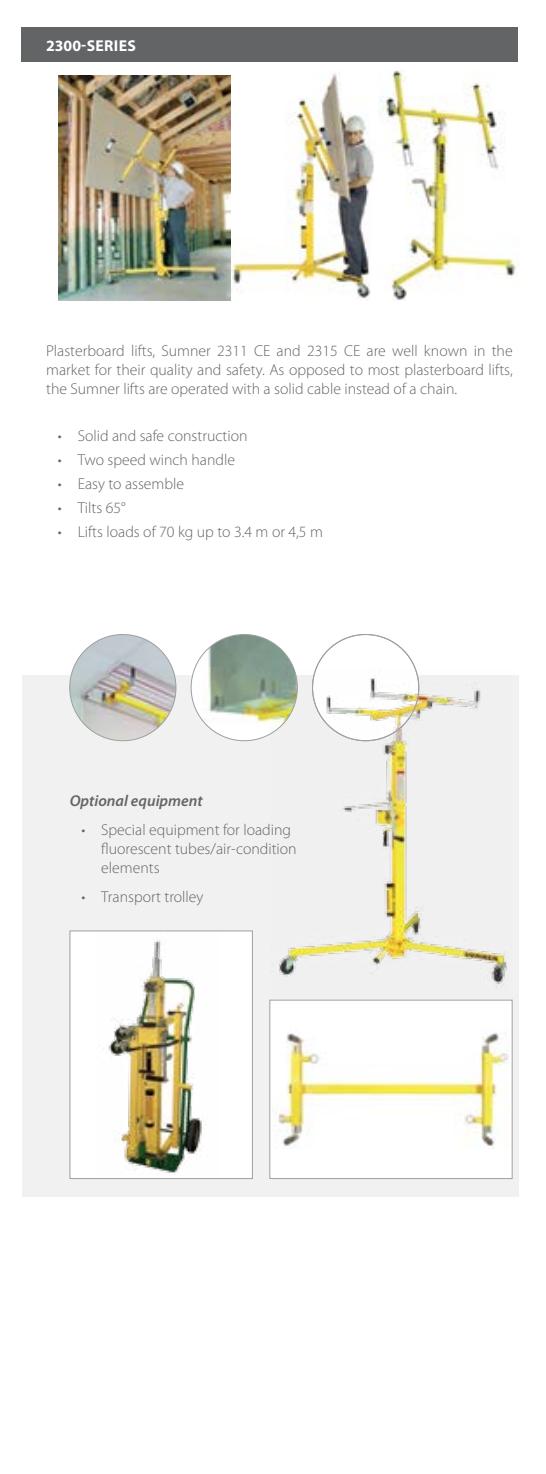
<style>
.page{position:relative;width:546px;height:1474px;background:#fff}
.page>*{position:absolute;margin:0;border:0;box-sizing:border-box;transform-origin:0 0}
.t1{font:300 15.75px/18.9px "Myriad Pro";color:#636466;text-align:justify}
.t2{font:italic 600 15.75px "Myriad Pro";color:#636466}
.t3{font:700 15.75px "Myriad Pro";letter-spacing:.02em;color:#fff}
</style>
<div class="page">
<div style="left:23px;top:674px;width:496px;height:522px;background:#f1f1f2"></div>
<div style="left:21px;top:27px;width:496px;height:35px;background:#636466"></div>
<img style="left:231px;top:73px;width:143px;height:228px">
<img style="left:379px;top:71px;width:138px;height:230px">
<img style="left:59px;top:76px;width:172px;height:225px">
<img style="left:70px;top:634px;width:106px;height:106px;border-radius:53px">
<div style="left:270px;top:1000px;width:242px;height:178px;background:#fff"></div>
<img style="left:272px;top:1032px;width:238px;height:116px">
<div style="left:269px;top:999px;width:243px;height:179px;border:1px solid #9d9fa2"></div>
<div style="left:70px;top:931px;width:182px;height:247px;background:#fff"></div>
<img style="left:99px;top:939px;width:103px;height:234px">
<div style="left:70px;top:930px;width:182px;height:248px;border:1px solid #9d9fa2"></div>
<img style="left:191px;top:634px;width:106px;height:106px;border-radius:53px">
<img style="left:271px;top:669px;width:241px;height:319px">
<p class="t3" style="left:46px;top:35px;width:91px">2300-SERIES</p>
<p class="t1" style="left:46px;top:341px;width:468px">Plasterboard lifts, Sumner 2311 CE and 2315 CE are well known in the market for their quality and safety. As opposed to most plasterboard lifts, the Sumner lifts are operated with a solid cable instead of a chain.</p>
<p class="t1" style="left:58px;top:426px;width:191px">• Solid and safe construction</p>
<p class="t1" style="left:58px;top:450px;width:179px">• Two speed winch handle</p>
<p class="t1" style="left:58px;top:474px;width:128px">• Easy to assemble</p>
<p class="t1" style="left:58px;top:498px;width:69px">• Tilts 65°</p>
<p class="t1" style="left:58px;top:522px;width:266px">• Lifts loads of 70 kg up to 3.4 m or 4,5 m</p>
<p class="t2" style="left:70px;top:791px;width:134px">Optional equipment</p>
<p class="t1" style="left:101px;top:820px;width:197px;text-align:left;text-indent:-20px">• Special equipment for loading fluorescent tubes/air-condition elements</p>
<p class="t1" style="left:81px;top:886px;width:124px">• Transport trolley</p>
</div>
